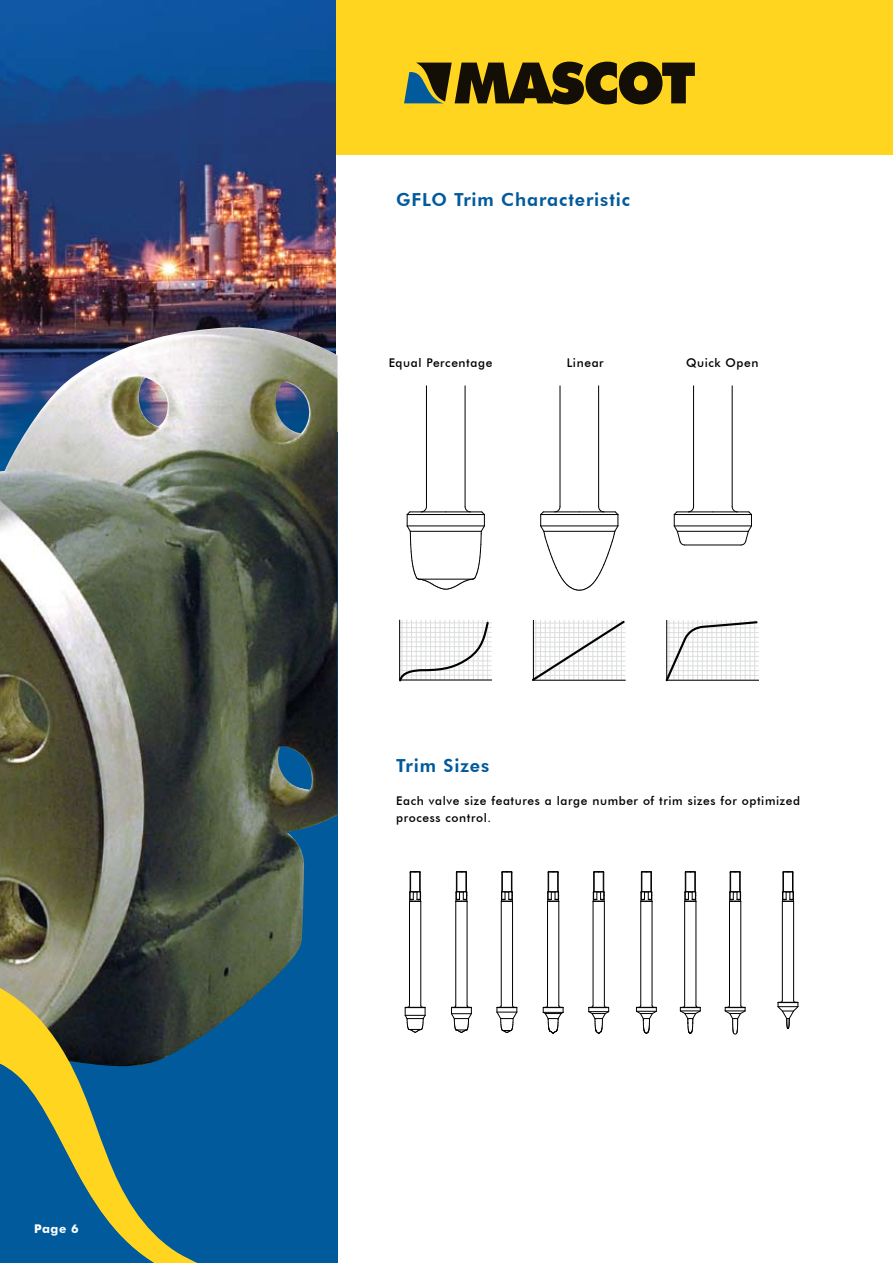
<style>
.page{position:relative;width:893px;height:1263px;background:#fff}
.page>*{position:absolute;margin:0;border:0;box-sizing:border-box;transform-origin:0 0}
.t1{font:800 18px "Futura BT";letter-spacing:.05em;color:#005a9c}
.t2{font:500 12px/16.5px "Futura BT";letter-spacing:.05em;color:#000}
.t3{font:700 12px "Futura BT";color:#fff}
</style>
<div class="page">
<div style="left:0;top:432px;width:338px;height:831px;background:#005a9c"></div>
<div style="left:0;top:0;width:893px;height:154px;background:#ffd520"></div>
<svg style="left:404px;top:62px;width:291px;height:42px"></svg>
<hr style="left:560px;top:386px;width:1px;height:121px;background:#010101">
<hr style="left:598px;top:386px;width:1px;height:121px;background:#010101">
<svg style="left:540px;top:506px;width:79px;height:85px"></svg>
<hr style="left:426px;top:386px;width:1px;height:121px;background:#010101">
<hr style="left:465px;top:386px;width:1px;height:121px;background:#010101">
<svg style="left:406px;top:506px;width:79px;height:84px"></svg>
<hr style="left:419px;top:579px;width:54px;height:1px;background:#010101">
<svg style="left:532px;top:620px;width:94px;height:61px"></svg>
<svg style="left:399px;top:619px;width:93px;height:63px"></svg>
<svg style="left:665px;top:620px;width:94px;height:62px"></svg>
<hr style="left:713px;top:511px;width:36px;height:1px;background:#010101">
<hr style="left:674px;top:514px;width:77px;height:1px;background:#010101">
<hr style="left:677px;top:531px;width:71px;height:1px;background:#010101">
<hr style="left:732px;top:386px;width:1px;height:121px;background:#010101">
<hr style="left:693px;top:386px;width:1px;height:121px;background:#010101">
<hr style="left:677px;top:511px;width:36px;height:1px;background:#010101">
<hr style="left:685px;top:545px;width:56px;height:1px;background:#010101">
<svg style="left:673px;top:507px;width:21px;height:39px"></svg>
<hr style="left:674px;top:525px;width:77px;height:1px;background:#010101">
<svg style="left:731px;top:506px;width:21px;height:40px"></svg>
<hr style="left:782px;top:901px;width:1px;height:99px;background:#010101">
<hr style="left:793px;top:901px;width:1px;height:99px;background:#010101">
<svg style="left:782px;top:871px;width:12px;height:31px"></svg>
<svg style="left:777px;top:999px;width:22px;height:30px"></svg>
<hr style="left:729px;top:901px;width:1px;height:104px;background:#010101">
<hr style="left:740px;top:901px;width:1px;height:104px;background:#010101">
<svg style="left:729px;top:871px;width:13px;height:31px"></svg>
<hr style="left:684px;top:901px;width:1px;height:104px;background:#010101">
<hr style="left:695px;top:901px;width:1px;height:104px;background:#010101">
<svg style="left:684px;top:871px;width:13px;height:31px"></svg>
<svg style="left:679px;top:1005px;width:22px;height:29px"></svg>
<hr style="left:640px;top:901px;width:1px;height:104px;background:#010101">
<hr style="left:652px;top:901px;width:1px;height:104px;background:#010101">
<svg style="left:640px;top:871px;width:13px;height:31px"></svg>
<svg style="left:635px;top:1005px;width:22px;height:29px"></svg>
<hr style="left:593px;top:901px;width:1px;height:104px;background:#010101">
<hr style="left:604px;top:901px;width:1px;height:104px;background:#010101">
<svg style="left:592px;top:871px;width:13px;height:31px"></svg>
<svg style="left:588px;top:1005px;width:22px;height:29px"></svg>
<hr style="left:547px;top:901px;width:1px;height:104px;background:#010101">
<hr style="left:558px;top:901px;width:1px;height:104px;background:#010101">
<svg style="left:547px;top:871px;width:13px;height:31px"></svg>
<svg style="left:542px;top:1005px;width:22px;height:29px"></svg>
<hr style="left:501px;top:901px;width:1px;height:104px;background:#010101">
<hr style="left:512px;top:901px;width:1px;height:104px;background:#010101">
<svg style="left:501px;top:871px;width:12px;height:31px"></svg>
<svg style="left:496px;top:1005px;width:22px;height:28px"></svg>
<hr style="left:455px;top:901px;width:1px;height:104px;background:#010101">
<hr style="left:467px;top:901px;width:1px;height:104px;background:#010101">
<svg style="left:455px;top:871px;width:13px;height:31px"></svg>
<svg style="left:451px;top:1005px;width:21px;height:28px"></svg>
<hr style="left:409px;top:901px;width:1px;height:104px;background:#010101">
<hr style="left:420px;top:901px;width:1px;height:104px;background:#010101">
<svg style="left:409px;top:871px;width:13px;height:31px"></svg>
<svg style="left:404px;top:1005px;width:22px;height:28px"></svg>
<svg style="left:724px;top:1005px;width:22px;height:29px"></svg>
<img style="left:0;top:0;width:336px;height:327px">
<img style="left:0;top:327px;width:338px;height:677px">
<svg style="left:0;top:986px;width:245px;height:67px;background:#4f563e"></svg>
<svg style="left:0;top:1053px;width:197px;height:210px"></svg>
<p class="t3" style="left:34px;top:1221px;width:46px">Page 6</p>
<h1 class="t1" style="left:396px;top:189px;width:235px">GFLO Trim Characteristic</h1>
<p class="t2" style="left:389px;top:354px;width:105px">Equal Percentage</p>
<p class="t2" style="left:567px;top:354px;width:38px">Linear</p>
<p class="t2" style="left:686px;top:354px;width:74px">Quick Open</p>
<h1 class="t1" style="left:396px;top:754px;width:95px">Trim Sizes</h1>
<p class="t2" style="left:396px;top:793px;width:405px">Each valve size features a large number of trim sizes for optimized process control.</p>
</div>
